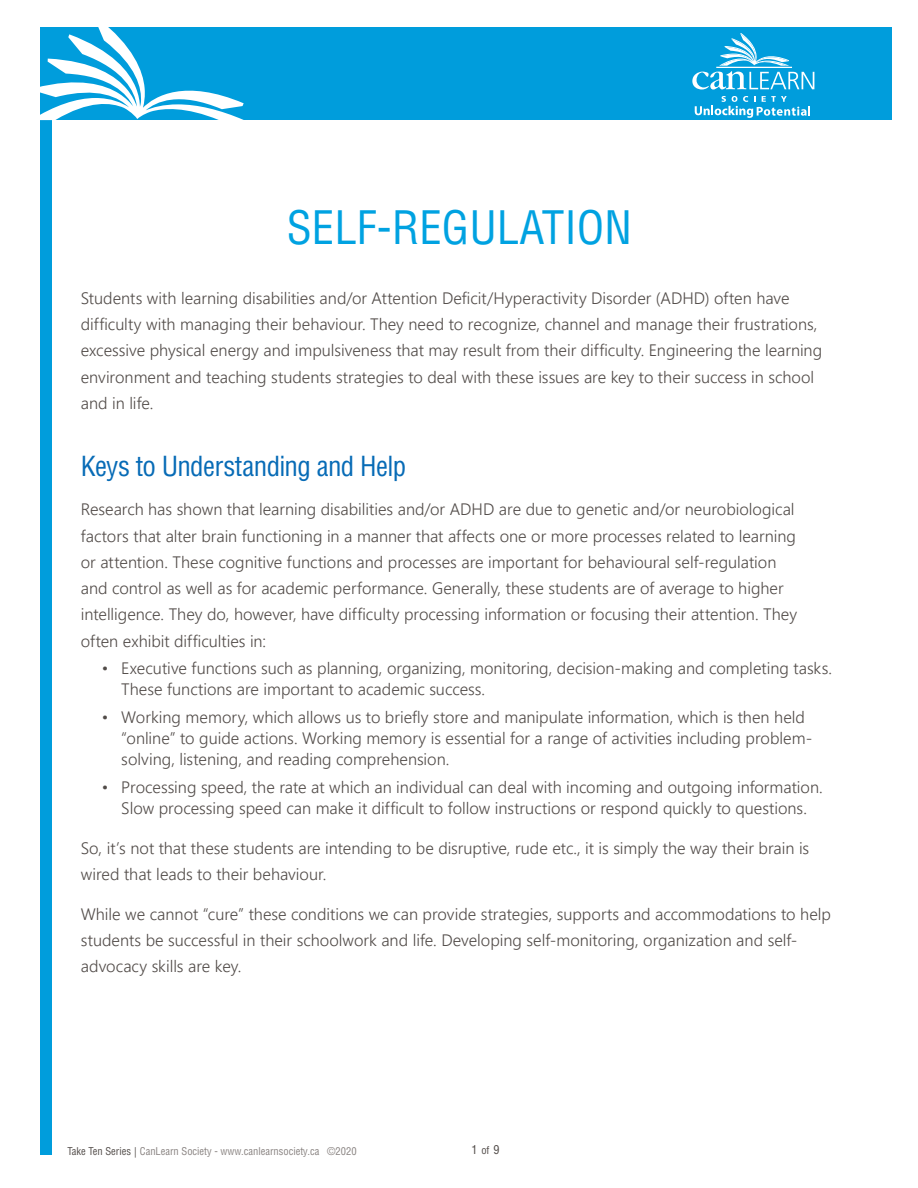
<style>
.page{position:relative;width:918px;height:1188px;background:#fff}
.page>*{position:absolute;margin:0;border:0;box-sizing:border-box;transform-origin:0 0}
.t1{font:condensed 45px "Helvetica LT Std";color:#00a2e1}
.t2{font:condensed 27px "Helvetica LT Std";letter-spacing:-.025em;color:#076bb6}
.Body_Copy{font:300 16.5px/26.2px "Leelawadee UI";color:#524c49}
.t3{font:condensed 12px "Helvetica LT Std";color:#524c49}
.t4{font:condensed 10.5px "Helvetica LT Std";color:#898381}
.s1{color:#524c49}
.s2{font-size:10.5px}
</style>
<div class="page">
<div style="left:40px;top:28px;width:852px;height:1127px;background:#009ddc"></div>
<div style="left:53px;top:120px;width:865px;height:1068px;background:#fff"></div>
<svg style="left:692px;top:33px;width:122px;height:57px"></svg>
<svg style="left:695px;top:96px;width:115px;height:22px"></svg>
<svg style="left:40px;top:27px;width:204px;height:93px"></svg>
<h1 class="t1" style="left:287px;top:199px;width:347px">SELF-REGULATION</h1>
<p class="Body_Copy" style="left:81px;top:284px;width:743px">Students with learning disabilities and/or Attention Deficit/Hyperactivity Disorder (ADHD) often have difficulty with managing their behaviour. They need to recognize, channel and manage their frustrations, excessive physical energy and impulsiveness that may result from their difficulty. Engineering the learning environment and teaching students strategies to deal with these issues are key to their success in school and in life.</p>
<h2 class="t2" style="left:81px;top:449px;width:327px">Keys to Understanding and Help</h2>
<p class="Body_Copy" style="left:81px;top:496px;width:718px">Research has shown that learning disabilities and/or ADHD are due to genetic and/or neurobiological factors that alter brain functioning in a manner that affects one or more processes related to learning or attention. These cognitive functions and processes are important for behavioural self-regulation and control as well as for academic performance. Generally, these students are of average to higher intelligence. They do, however, have difficulty processing information or focusing their attention. They often exhibit difficulties in:</p>
<p class="Body_Copy" style="left:121px;top:657px;width:712px;line-height:21px;text-indent:-19px">• Executive functions such as planning, organizing, monitoring, decision-making and completing tasks.<br>These functions are important to academic success.</p>
<p class="Body_Copy" style="left:121px;top:706px;width:692px;line-height:21px;text-indent:-19px">• Working memory, which allows us to briefly store and manipulate information, which is then held “online” to guide actions. Working memory is essential for a range of activities including problem&shy;solving, listening, and reading comprehension.</p>
<p class="Body_Copy" style="left:102px;top:776px;width:722px;line-height:21px;text-align:center">• Processing speed, the rate at which an individual can deal with incoming and outgoing information.<br>Slow processing speed can make it difficult to follow instructions or respond quickly to questions.</p>
<p class="Body_Copy" style="left:81px;top:834px;width:730px">So, it’s not that these students are intending to be disruptive, rude etc., it is simply the way their brain is wired that leads to their behaviour.</p>
<p class="Body_Copy" style="left:81px;top:900px;width:752px">While we cannot “cure” these conditions we can provide strategies, supports and accommodations to help students be successful in their schoolwork and life. Developing self-monitoring, organization and self&shy;advocacy skills are key.</p>
<p class="t4" style="left:67px;top:1145px;width:291px"><span class="s1">Take Ten Series |</span> CanLearn Society - www.canlearnsociety.ca ©2020</p>
<p class="t3" style="left:472px;top:1143px;width:29px">1 <span class="s2">of</span> 9</p>
</div>
